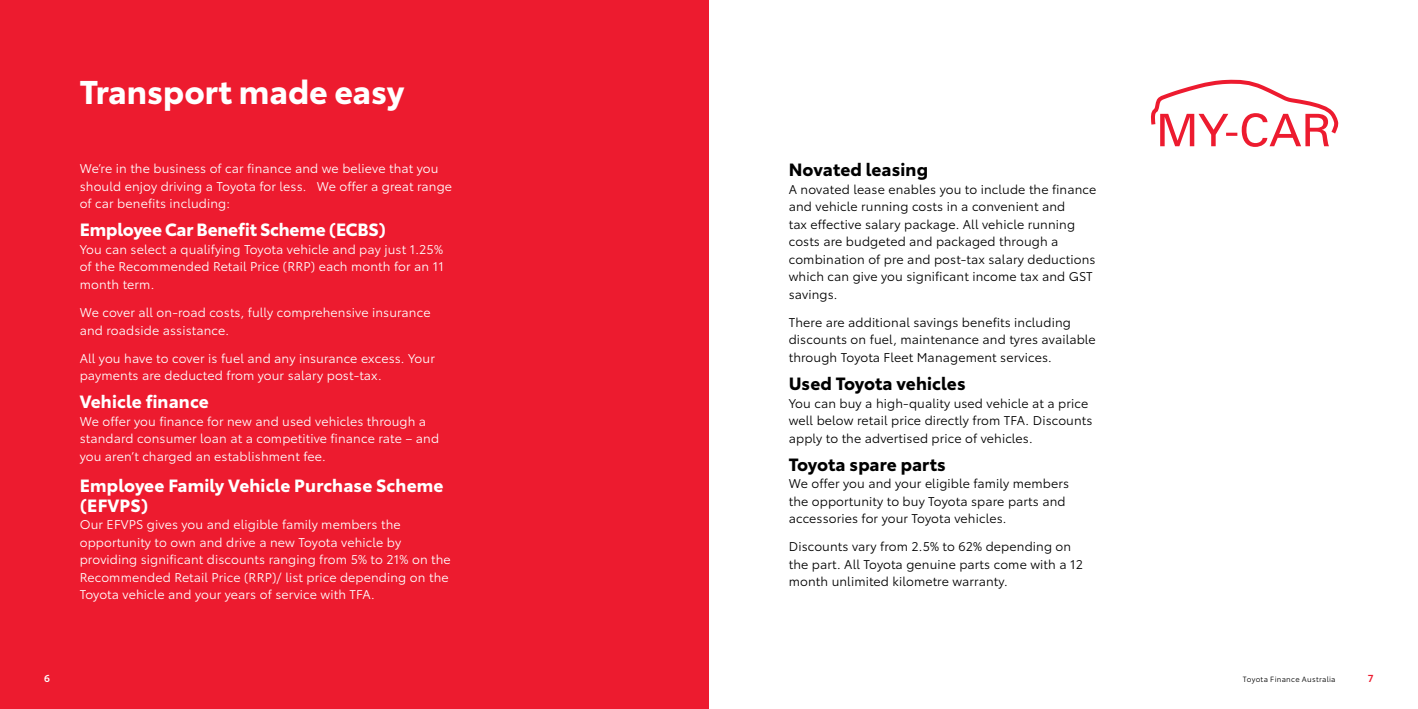
<style>
.page{position:relative;width:1418px;height:709px;background:#fff}
.page>*{position:absolute;margin:0;border:0;box-sizing:border-box;transform-origin:0 0}
.t1{font:700 32.5px "Toyota Type";color:#fff}
.t2{font:700 17.5px/20px "Toyota Type";color:#fff}
.t3{font:700 17.5px "Toyota Type";color:#000}
.t4{font:12.5px/17.5px "Toyota Type";letter-spacing:.01em;color:#fff}
.t5{font:12.5px/17.5px "Toyota Type";letter-spacing:.01em;color:#000}
.t6{font:600 10px "Toyota Type";color:#fff}
.t7{font:600 10px "Toyota Type";color:#ed1b2f}
.t8{font:7.5px "Toyota Type";letter-spacing:.035em;color:#000}
</style>
<div class="page">
<div style="left:0;top:0;width:709px;height:709px;background:#ed1b2f"></div>
<svg style="left:1151px;top:80px;width:187px;height:67px"></svg>
<h1 class="t1" style="left:80px;top:67px;width:326px">Transport made easy</h1>
<p class="t4" style="left:80px;top:159px;width:374px">We’re in the business of car finance and we believe that you should enjoy driving a Toyota for less. We offer a great range of car benefits including:</p>
<h2 class="t2" style="left:80px;top:218px;width:308px">Employee Car Benefit Scheme (ECBS)</h2>
<p class="t4" style="left:80px;top:240px;width:366px;text-align:justify">You can select a qualifying Toyota vehicle and pay just 1.25% of the Recommended Retail Price (RRP) each month for an 11 month term.</p>
<p class="t4" style="left:80px;top:303px;width:352px">We cover all on-road costs, fully comprehensive insurance and roadside assistance.</p>
<p class="t4" style="left:80px;top:348px;width:357px">All you have to cover is fuel and any insurance excess. Your payments are deducted from your salary post-tax.</p>
<h2 class="t2" style="left:80px;top:390px;width:130px">Vehicle finance</h2>
<p class="t4" style="left:80px;top:412px;width:361px">We offer you finance for new and used vehicles through a standard consumer loan at a competitive finance rate – and you aren’t charged an establishment fee.</p>
<h2 class="t2" style="left:80px;top:473px;width:365px">Employee Family Vehicle Purchase Scheme (EFVPS)</h2>
<p class="t4" style="left:80px;top:515px;width:372px">Our EFVPS gives you and eligible family members the opportunity to own and drive a new Toyota vehicle by providing significant discounts ranging from 5% to 21% on the Recommended Retail Price (RRP)/ list price depending on the Toyota vehicle and your years of service with TFA.</p>
<h2 class="t3" style="left:788px;top:156px;width:141px">Novated leasing</h2>
<p class="t5" style="left:788px;top:180px;width:309px">A novated lease enables you to include the finance and vehicle running costs in a convenient and<br>tax effective salary package. All vehicle running costs are budgeted and packaged through a combination of pre and post-tax salary deductions which can give you significant income tax and GST savings.</p>
<p class="t5" style="left:788px;top:313px;width:308px">There are additional savings benefits including discounts on fuel, maintenance and tyres available through Toyota Fleet Management services.</p>
<h2 class="t3" style="left:788px;top:370px;width:178px">Used Toyota vehicles</h2>
<p class="t5" style="left:788px;top:393px;width:305px">You can buy a high-quality used vehicle at a price well below retail price directly from TFA. Discounts apply to the advertised price of vehicles.</p>
<h2 class="t3" style="left:788px;top:451px;width:158px">Toyota spare parts</h2>
<p class="t5" style="left:788px;top:474px;width:282px">We offer you and your eligible family members the opportunity to buy Toyota spare parts and accessories for your Toyota vehicles.</p>
<p class="t5" style="left:788px;top:537px;width:296px">Discounts vary from 2.5% to 62% depending on the part. All Toyota genuine parts come with a 12 month unlimited kilometre warranty.</p>
<p class="t6" style="left:44px;top:671px;width:7px">6</p>
<p class="t8" style="left:1242px;top:674px;width:94px">Toyota Finance Australia</p>
<p class="t7" style="left:1367px;top:671px;width:7px">7</p>
</div>
